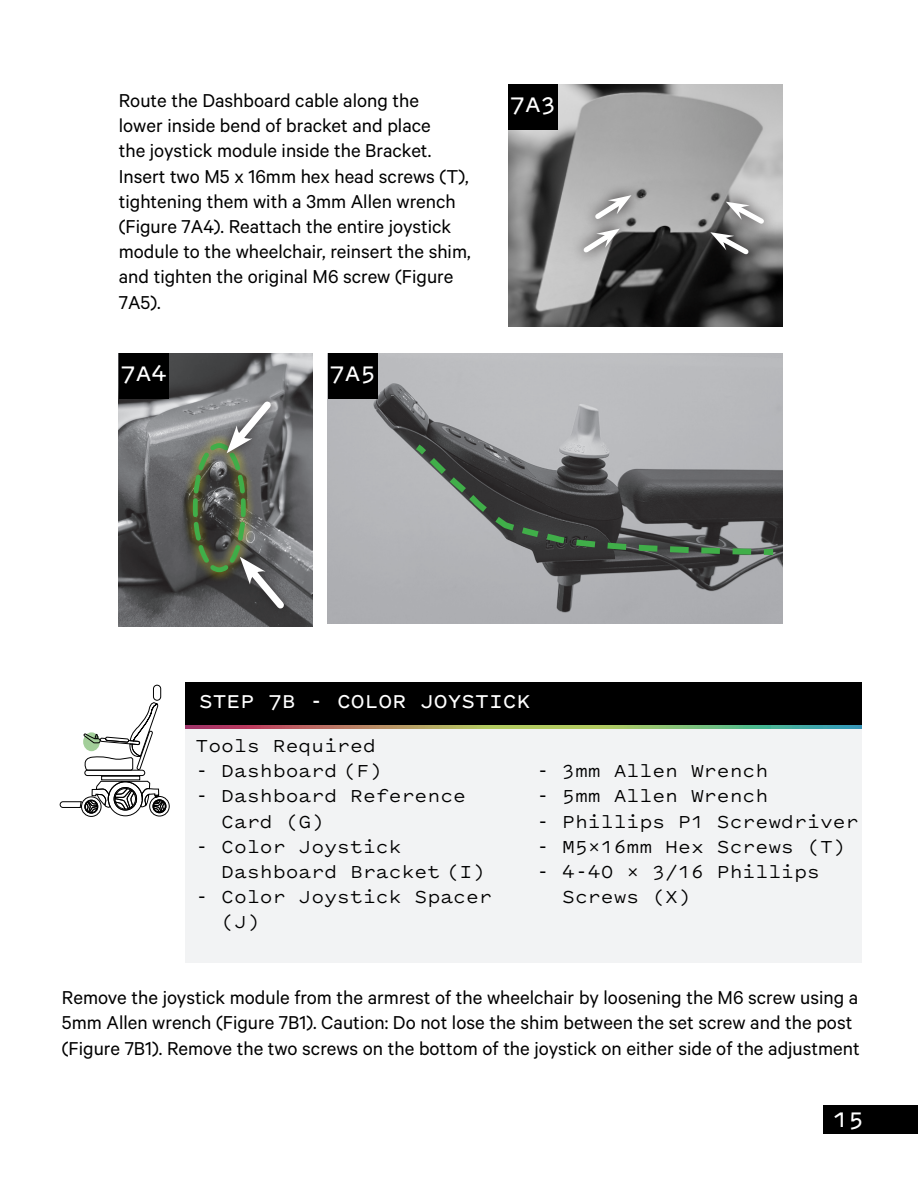
<style>
.page{position:relative;width:918px;height:1188px;background:#fff}
.page>*{position:absolute;margin:0;border:0;box-sizing:border-box;transform-origin:0 0}
.t1{font:600 25.5px "Pitch Sans";color:#fff}
.t2{font:600 22.5px "Pitch Sans";color:#fff}
.t3{font:21px/25.2px "Calibre";color:#000}
.t4{font:500 21px "Pitch Sans";color:#000}
</style>
<div class="page">
<img style="left:508px;top:85px;width:274px;height:242px">
<img style="left:119px;top:353px;width:193px;height:273px">
<img style="left:328px;top:354px;width:454px;height:269px">
<div style="left:85px;top:770px;width:60px;height:6px;border:1px solid #000;border-radius:3px"></div>
<div style="left:153px;top:685px;width:8px;height:16px;border:1px solid #000;border-radius:4px"></div>
<svg style="left:83px;top:702px;width:75px;height:69px"></svg>
<svg style="left:60px;top:780px;width:110px;height:37px"></svg>
<svg style="left:83px;top:732px;width:17px;height:19px"></svg>
<div style="left:186px;top:729px;width:676px;height:234px;background:#f2f3f4"></div>
<svg style="left:186px;top:725px;width:676px;height:4px;background:#979c71"></svg>
<div style="left:186px;top:682px;width:676px;height:43px;background:#000"></div>
<div style="left:508px;top:85px;width:50px;height:45px;background:#000"></div>
<div style="left:119px;top:353px;width:49px;height:46px;background:#000"></div>
<div style="left:328px;top:353px;width:49px;height:46px;background:#000"></div>
<svg style="left:714px;top:189px;width:63px;height:47px"></svg>
<svg style="left:583px;top:183px;width:60px;height:49px"></svg>
<svg style="left:699px;top:219px;width:62px;height:48px"></svg>
<svg style="left:710px;top:201px;width:58px;height:58px;background:#878686"></svg>
<svg style="left:571px;top:216px;width:61px;height:49px"></svg>
<svg style="left:579px;top:195px;width:52px;height:62px;background:#a09f9f"></svg>
<div style="left:183px;top:433px;width:73px;height:149px;background:#fff101;opacity:.75"></div>
<div style="left:218px;top:392px;width:62px;height:69px;background:#231f20;opacity:.75"></div>
<div style="left:231px;top:549px;width:62px;height:69px;background:#231f20;opacity:.75"></div>
<svg style="left:190px;top:395px;width:100px;height:220px;background:#696e66"></svg>
<svg style="left:409px;top:439px;width:370px;height:119px;background:#6d706f"></svg>
<div style="left:824px;top:1106px;width:94px;height:28px;background:#000"></div>
<p class="t3" style="left:119px;top:87px;width:353px">Route the Dashboard cable along the<br>lower inside bend of bracket and place<br>the joystick module inside the Bracket.<br>Insert two M5 x 16mm hex head screws (T), tightening them with a 3mm Allen wrench (Figure 7A4). Reattach the entire joystick module to the wheelchair, reinsert the shim, and tighten the original M6 screw (Figure 7A5).</p>
<p class="t1" style="left:120px;top:356px;width:48px">7A4</p>
<p class="t1" style="left:329px;top:356px;width:48px">7A5</p>
<p class="t1" style="left:510px;top:87px;width:48px">7A3</p>
<p class="t2" style="left:199px;top:687px;width:333px">STEP 7B - COLOR JOYSTICK</p>
<p class="t4" style="left:195px;top:732px;width:182px">Tools Required</p>
<p class="t4" style="left:195px;top:757px;width:188px">- Dashboard (F)</p>
<p class="t4" style="left:195px;top:782px;width:272px">- Dashboard Reference</p>
<p class="t4" style="left:221px;top:807px;width:105px">Card (G)</p>
<p class="t4" style="left:195px;top:832px;width:208px">- Color Joystick</p>
<p class="t4" style="left:221px;top:858px;width:266px">Dashboard Bracket (I)</p>
<p class="t4" style="left:195px;top:883px;width:298px">- Color Joystick Spacer</p>
<p class="t4" style="left:221px;top:908px;width:40px">(J)</p>
<p class="t4" style="left:536px;top:757px;width:234px">- 3mm Allen Wrench</p>
<p class="t4" style="left:536px;top:782px;width:234px">- 5mm Allen Wrench</p>
<p class="t4" style="left:536px;top:807px;width:324px">- Phillips P1 Screwdriver</p>
<p class="t4" style="left:536px;top:832px;width:311px">- M5x16mm Hex Screws (T)</p>
<p class="t4" style="left:536px;top:858px;width:285px">- 4-40 x 3/16 Phillips</p>
<p class="t4" style="left:562px;top:883px;width:130px">Screws (X)</p>
<p class="t3" style="left:62px;top:984px;width:799px">Remove the joystick module from the armrest of the wheelchair by loosening the M6 screw using a<br>5mm Allen wrench (Figure 7B1). Caution: Do not lose the shim between the set screw and the post (Figure 7B1). Remove the two screws on the bottom of the joystick on either side of the adjustment</p>
<p class="t1" style="left:833px;top:1102px;width:33px">15</p>
</div>
